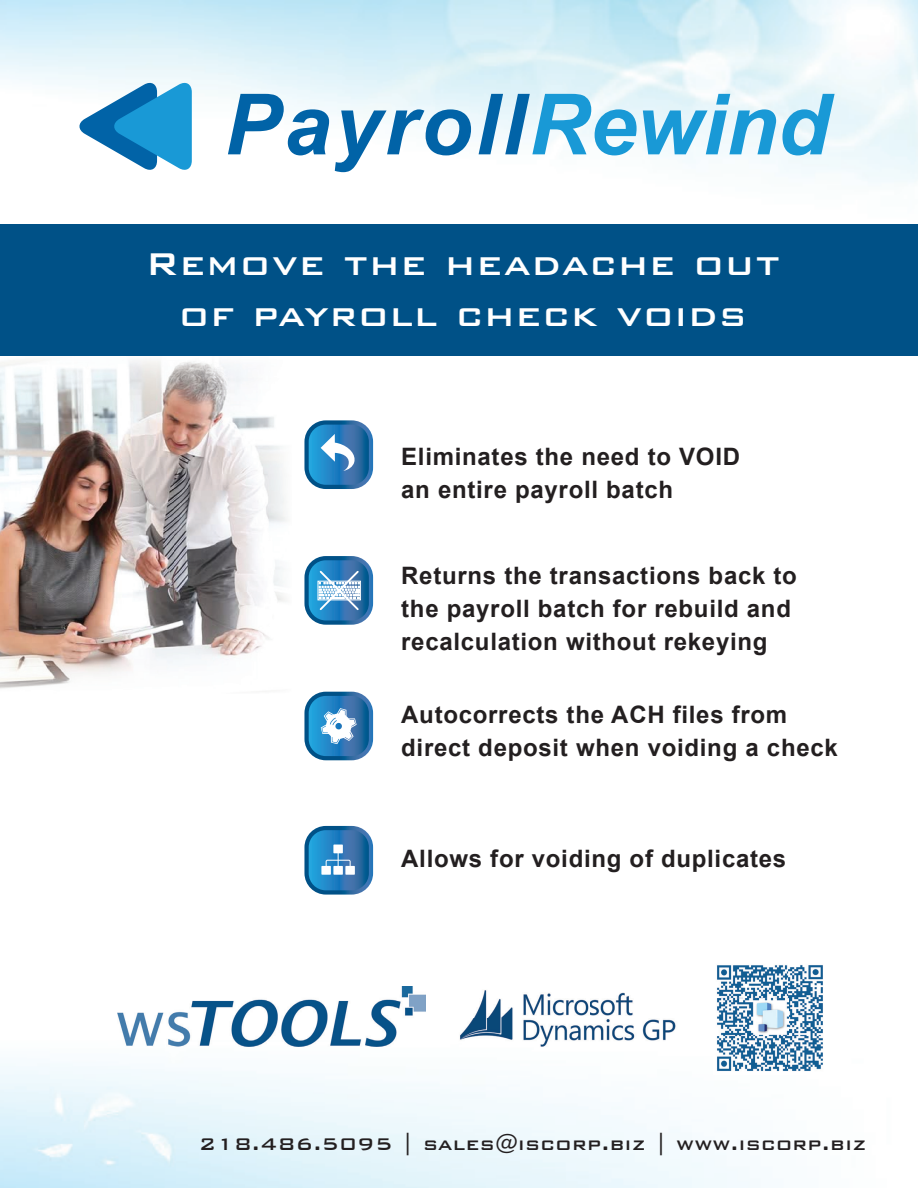
<style>
.page{position:relative;width:918px;height:1188px;background:#fff}
.page>*{position:absolute;margin:0;border:0;box-sizing:border-box;transform-origin:0 0}
.t1{font:italic 700 84.45px "Arial";letter-spacing:.04em;color:#0163a7}
.t2{font:500 42px/51px "Bank Gothic BT";letter-spacing:.03em;color:#fff;text-align:center}
.t3{font:700 24px/33px "Arial";letter-spacing:.03em;color:#231f20}
.t4{font:500 22.5px "Bank Gothic BT";letter-spacing:.02em;color:#231f20}
.s1{color:#1999d6}
</style>
<div class="page">
<img style="left:0;top:360px;width:287px;height:329px">
<div style="left:0;top:224px;width:918px;height:132px;background:#005187"></div>
<img style="left:0;top:847px;width:760px;height:341px">
<img style="left:713px;top:961px;width:110px;height:113px">
<img style="left:456px;top:987px;width:224px;height:63px">
<img style="left:117px;top:987px;width:308px;height:59px">
<svg style="left:304px;top:420px;width:69px;height:69px"></svg>
<svg style="left:304px;top:556px;width:69px;height:69px"></svg>
<svg style="left:304px;top:692px;width:69px;height:68px"></svg>
<svg style="left:304px;top:826px;width:69px;height:69px;background:#498ebf"></svg>
<svg style="left:79px;top:82px;width:113px;height:88px"></svg>
<h1 class="t1" style="left:224px;top:68px;width:606px">Payroll<span class="s1">Rewind</span></h1>
<h2 class="t2" style="left:146px;top:238px;width:636px">Remove the headache out of payroll check voids</h2>
<p class="t3" style="left:401px;top:440px;width:340px">Eliminates the need to VOID an entire payroll batch</p>
<p class="t3" style="left:401px;top:560px;width:397px">Returns the transactions back to the payroll batch for rebuild and recalculation without rekeying</p>
<p class="t3" style="left:401px;top:699px;width:438px">Autocorrects the ACH files from direct deposit when voiding a check</p>
<p class="t3" style="left:401px;top:843px;width:387px">Allows for voiding of duplicates</p>
<p class="t4" style="left:199px;top:1132px;width:669px">218.486.5095 | sales@iscorp.biz | www.iscorp.biz</p>
</div>
